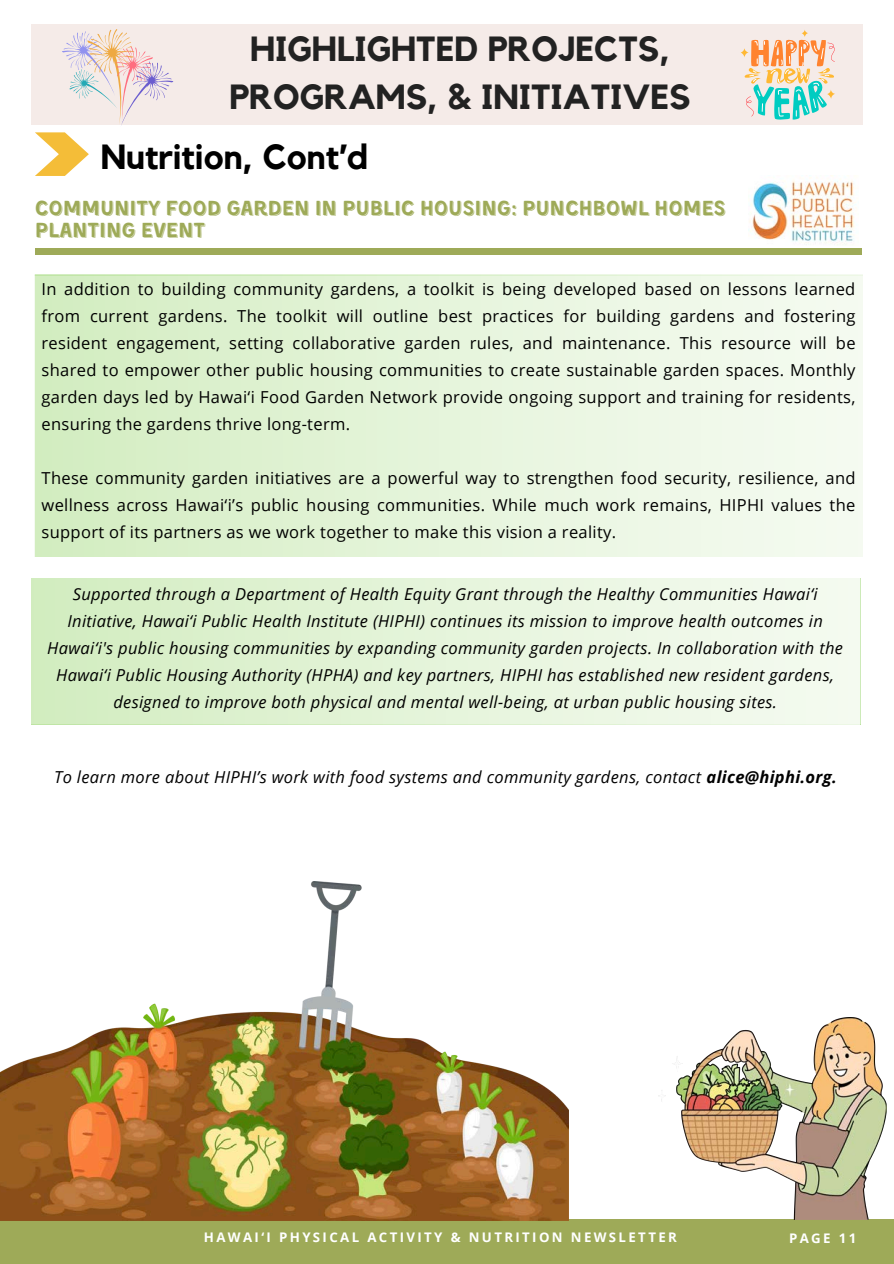
<style>
.page{position:relative;width:894px;height:1264px;background:#fff}
.page>*{position:absolute;margin:0;border:0;box-sizing:border-box;transform-origin:0 0}
.t1{font:700 34.8px/48.3px "Kollektif";color:#222;text-align:center}
.t2{font:700 34.8px "Kollektif";color:#000}
.t3{font:21px/22.5px "Kent 4 F Shadowed";color:#9eaa58}
.t4{font:16.5px/27px "Open Sans";letter-spacing:.02em;color:#000;text-align:justify}
.t5{font:italic 16.5px/27px "Open Sans";letter-spacing:.02em;color:#000;text-align:center}
.t6{font:700 13.2px "Open Sans";letter-spacing:.18em;color:#fff}
.s1{font-weight:700}
</style>
<div class="page">
<div style="left:0;top:1219px;width:893px;height:44px;background:#9eaa58"></div>
<div style="left:35px;top:248px;width:826px;height:6px;background:#9eaa58"></div>
<div style="left:810px;top:24px;width:52px;height:100px;background:#f5ebe8"></div>
<div style="left:83px;top:24px;width:727px;height:100px;background:#f5ebe8"></div>
<div style="left:31px;top:24px;width:52px;height:100px;background:#f5ebe8"></div>
<svg style="left:35px;top:275px;width:827px;height:281px;background:#e4f4da"></svg>
<img style="left:748px;top:177px;width:108px;height:67px">
<img style="left:0;top:881px;width:568px;height:339px">
<img style="left:658px;top:1017px;width:228px;height:202px">
<svg style="left:31px;top:578px;width:828px;height:146px;background:#e4f3d9"></svg>
<svg style="left:35px;top:29px;width:138px;height:147px"></svg>
<svg style="left:740px;top:30px;width:94px;height:90px"></svg>
<p class="t1" style="left:229px;top:26px;width:462px">HIGHLIGHTED PROJECTS,<br>PROGRAMS, &amp; INITIATIVES</p>
<h2 class="t2" style="left:101px;top:140px;width:269px">Nutrition, Cont’d</h2>
<p class="t3" style="left:35px;top:198px;width:692px">COMMUNITY FOOD GARDEN IN PUBLIC HOUSING: PUNCHBOWL HOMES<br>PLANTING EVENT</p>
<p class="t4" style="left:42px;top:275px;width:815px">In addition to building community gardens, a toolkit is being developed based on lessons learned from current gardens. The toolkit will outline best practices for building gardens and fostering resident engagement, setting collaborative garden rules, and maintenance. This resource will be shared to empower other public housing communities to create sustainable garden spaces. Monthly garden days led by Hawai‘i Food Garden Network provide ongoing support and training for residents, ensuring the gardens thrive long-term.</p>
<h1 class="t4" style="left:42px;top:464px;width:815px">These community garden initiatives are a powerful way to strengthen food security, resilience, and wellness across Hawai‘i’s public housing communities. While much work remains, HIPHI values the support of its partners as we work together to make this vision a reality.</h1>
<h3 class="t5" style="left:47px;top:580px;width:797px">Supported through a Department of Health Equity Grant through the Healthy Communities Hawai‘i Initiative, Hawai‘i Public Health Institute (HIPHI) continues its mission to improve health outcomes in Hawai‘i's public housing communities by expanding community garden projects. In collaboration with the Hawai‘i Public Housing Authority (HPHA) and key partners, HIPHI has established new resident gardens, designed to improve both physical and mental well-being, at urban public housing sites.</h3>
<p class="t5" style="left:54px;top:763px;width:783px">To learn more about HIPHI’s work with food systems and community gardens, contact <span class="s1">alice@hiphi.org.</span></p>
<p class="t6" style="left:204px;top:1228px;width:474px">HAWAI‘I PHYSICAL ACTIVITY &amp; NUTRITION NEWSLETTER</p>
<p class="t6" style="left:788px;top:1229px;width:69px">PAGE 11</p>
</div>
